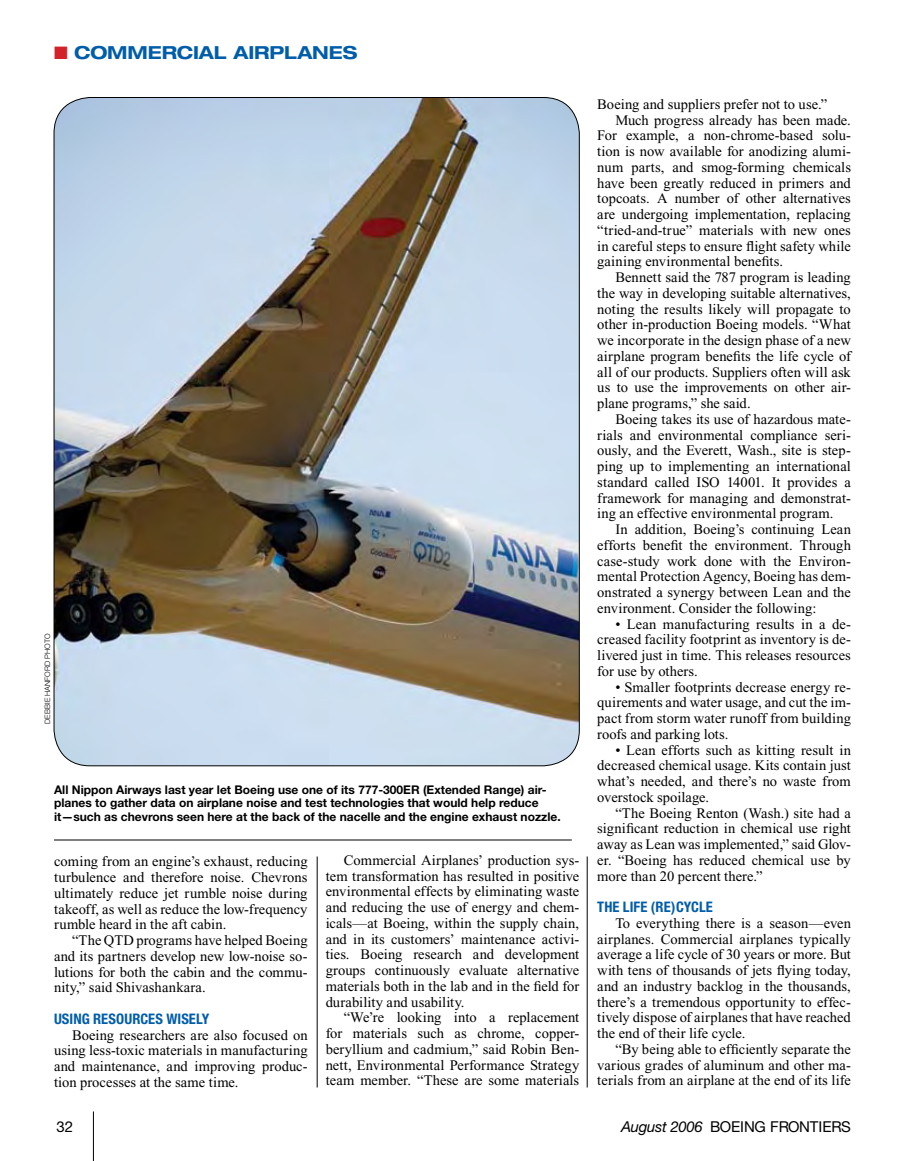
<style>
.page{position:relative;width:905px;height:1161px;background:#fff}
.page>*{position:absolute;margin:0;border:0;box-sizing:border-box;transform-origin:0 0}
.t1{font:700 expanded 18px "Helvetica Neue";letter-spacing:-.005em;color:#005daa}
.t2{font:15px "Helvetica Neue";color:#000}
.t3{font:14.55px/15.8px "Times New Roman";letter-spacing:.005em;color:#000;text-align:justify}
.t4{font:700 condensed 14.55px "Helvetica Neue";letter-spacing:.01em;color:#005daa}
.t5{font:700 12px/13.5px "Helvetica Neue";color:#000}
.t6{font:300 7.5px "Helvetica Neue";color:#000}
.s1{color:#d2232a}
.s2{font-style:italic}
</style>
<div class="page">
<hr style="left:93px;top:1112px;width:1px;height:49px;background:#000">
<img style="left:54px;top:98px;width:525px;height:668px;border-radius:36px">
<hr style="left:54px;top:840px;width:518px;height:1px;background:#000">
<hr style="left:317px;top:856px;width:1px;height:232px;background:#000">
<hr style="left:586px;top:856px;width:1px;height:232px;background:#000">
<p class="t1" style="left:54px;top:41px;width:305px"><span class="s1">■</span> COMMERCIAL AIRPLANES</p>
<p class="t6" style="left:43px;top:724px;width:91px;rotate:-90deg">debbie hanford photo</p>
<p class="t5" style="left:54px;top:783px;width:508px">All Nippon Airways last year let Boeing use one of its 777-300ER (Extended Range) air&shy;planes to gather data on airplane noise and test technologies that would help reduce it—such as chevrons seen here at the back of the nacelle and the engine exhaust nozzle.</p>
<p class="t3" style="left:54px;top:854px;width:255px">coming from an engine’s exhaust, reducing turbulence and therefore noise. Chevrons ultimately reduce jet rumble noise during takeoff, as well as reduce the low-frequency rumble heard in the aft cabin.</p>
<p class="t3" style="left:54px;top:932px;width:255px;text-indent:18px">“The QTD programs have helped Boeing and its partners develop new low-noise so&shy;lutions for both the cabin and the commu&shy;nity,” said Shivashankara.</p>
<p class="t4" style="left:54px;top:1010px;width:16px">USING</p>
<p class="t4" style="left:93px;top:1010px;width:9px">RESOURCES</p>
<p class="t4" style="left:166px;top:1010px;width:9px">WISEL</p>
<p class="t4" style="left:202px;top:1010px;width:9px">Y</p>
<p class="t3" style="left:54px;top:1027px;width:255px;text-indent:18px">Boeing researchers are also focused on using less-toxic materials in manufacturing and maintenance, and improving produc&shy;tion processes at the same time.</p>
<p class="t3" style="left:326px;top:852px;width:255px;text-indent:18px">Commercial Airplanes’ production sys&shy;tem transformation has resulted in positive environmental effects by eliminating waste and reducing the use of energy and chem&shy;icals—at Boeing, within the supply chain, and in its customers’ maintenance activi&shy;ties. Boeing research and development groups continuously evaluate alternative materials both in the lab and in the field for durability and usability.</p>
<p class="t3" style="left:326px;top:1010px;width:255px;text-indent:18px">“We’re looking into a replacement for materials such as chrome, copper&shy;beryllium and cadmium,” said Robin Ben&shy;nett, Environmental Performance Strategy team member. “These are some materials</p>
<p class="t3" style="left:597px;top:96px;width:231px">Boeing and suppliers prefer not to use.”</p>
<p class="t3" style="left:615px;top:112px;width:237px">Much progress already has been made.</p>
<p class="t3" style="left:597px;top:128px;width:255px">For example, a non-chrome-based solu-</p>
<p class="t3" style="left:597px;top:143px;width:255px">tion is now available for anodizing alumi-</p>
<p class="t3" style="left:597px;top:159px;width:255px">num parts, and smog-forming chemicals</p>
<p class="t3" style="left:597px;top:175px;width:255px">have been greatly reduced in primers and</p>
<p class="t3" style="left:597px;top:191px;width:255px">topcoats. A number of other alternatives</p>
<p class="t3" style="left:597px;top:206px;width:255px">are undergoing implementation, replacing</p>
<p class="t3" style="left:597px;top:222px;width:255px">“tried-and-true” materials with new ones</p>
<p class="t3" style="left:597px;top:238px;width:255px">in careful steps to ensure flight safety while</p>
<p class="t3" style="left:597px;top:254px;width:187px">gaining environmental benefits.</p>
<p class="t3" style="left:615px;top:269px;width:237px">Bennett said the 787 program is leading</p>
<p class="t3" style="left:597px;top:285px;width:255px">the way in developing suitable alternatives,</p>
<p class="t3" style="left:597px;top:301px;width:255px">noting the results likely will propagate to</p>
<p class="t3" style="left:597px;top:317px;width:255px">other in-production Boeing models. “What</p>
<p class="t3" style="left:597px;top:332px;width:255px">we incorporate in the design phase of a new</p>
<p class="t3" style="left:597px;top:348px;width:255px">airplane program benefits the life cycle of</p>
<p class="t3" style="left:597px;top:364px;width:255px">all of our products. Suppliers often will ask</p>
<p class="t3" style="left:597px;top:380px;width:255px">us to use the improvements on other air-</p>
<p class="t3" style="left:597px;top:395px;width:155px">plane programs,” she said.</p>
<p class="t3" style="left:615px;top:411px;width:237px">Boeing takes its use of hazardous mate-</p>
<p class="t3" style="left:597px;top:427px;width:255px">rials and environmental compliance seri-</p>
<p class="t3" style="left:597px;top:443px;width:255px">ously, and the Everett, Wash., site is step-</p>
<p class="t3" style="left:597px;top:458px;width:255px">ping up to implementing an international</p>
<p class="t3" style="left:597px;top:474px;width:255px">standard called ISO 14001. It provides a</p>
<p class="t3" style="left:597px;top:490px;width:255px">framework for managing and demonstrat-</p>
<p class="t3" style="left:597px;top:506px;width:238px">ing an effective environmental program.</p>
<p class="t3" style="left:615px;top:521px;width:237px">In addition, Boeing’s continuing Lean</p>
<p class="t3" style="left:597px;top:537px;width:255px">efforts benefit the environment. Through</p>
<p class="t3" style="left:597px;top:553px;width:255px">case-study work done with the Environ-</p>
<p class="t3" style="left:597px;top:569px;width:255px">mental Protection Agency, Boeing has dem-</p>
<p class="t3" style="left:597px;top:584px;width:255px">onstrated a synergy between Lean and the</p>
<p class="t3" style="left:597px;top:600px;width:220px">environment. Consider the following:</p>
<p class="t3" style="left:597px;top:616px;width:255px;text-indent:18px">• Lean manufacturing results in a de&shy;creased facility footprint as inventory is de&shy;livered just in time. This releases resources for use by others.</p>
<p class="t3" style="left:597px;top:679px;width:255px;text-indent:18px">• Smaller footprints decrease energy re&shy;quirements and water usage, and cut the im&shy;pact from storm water runoff from building roofs and parking lots.</p>
<p class="t3" style="left:597px;top:742px;width:255px;text-indent:18px">• Lean efforts such as kitting result in decreased chemical usage. Kits contain just what’s needed, and there’s no waste from overstock spoilage.</p>
<p class="t3" style="left:597px;top:805px;width:255px;text-indent:18px">“The Boeing Renton (Wash.) site had a significant reduction in chemical use right away as Lean was implemented,” said Glov&shy;er. “Boeing has reduced chemical use by more than 20 percent there.”</p>
<p class="t4" style="left:597px;top:898px;width:33px">THE LIFE</p>
<p class="t4" style="left:650px;top:898px;width:49px">(RE)CYCLE</p>
<p class="t3" style="left:597px;top:915px;width:255px;text-indent:18px">To everything there is a season—even airplanes. Commercial airplanes typically average a life cycle of 30 years or more. But with tens of thousands of jets flying today, and an industry backlog in the thousands, there’s a tremendous opportunity to effec&shy;tively dispose of airplanes that have reached the end of their life cycle.</p>
<p class="t3" style="left:597px;top:1041px;width:255px;text-indent:18px">“By being able to efficiently separate the various grades of aluminum and other ma&shy;terials from an airplane at the end of its life</p>
<p class="t2" style="left:57px;top:1117px;width:9px">32</p>
<p class="t2" style="left:621px;top:1118px;width:231px"><span class="s2">August 2006</span> BOEING FRONTIERS</p>
</div>
